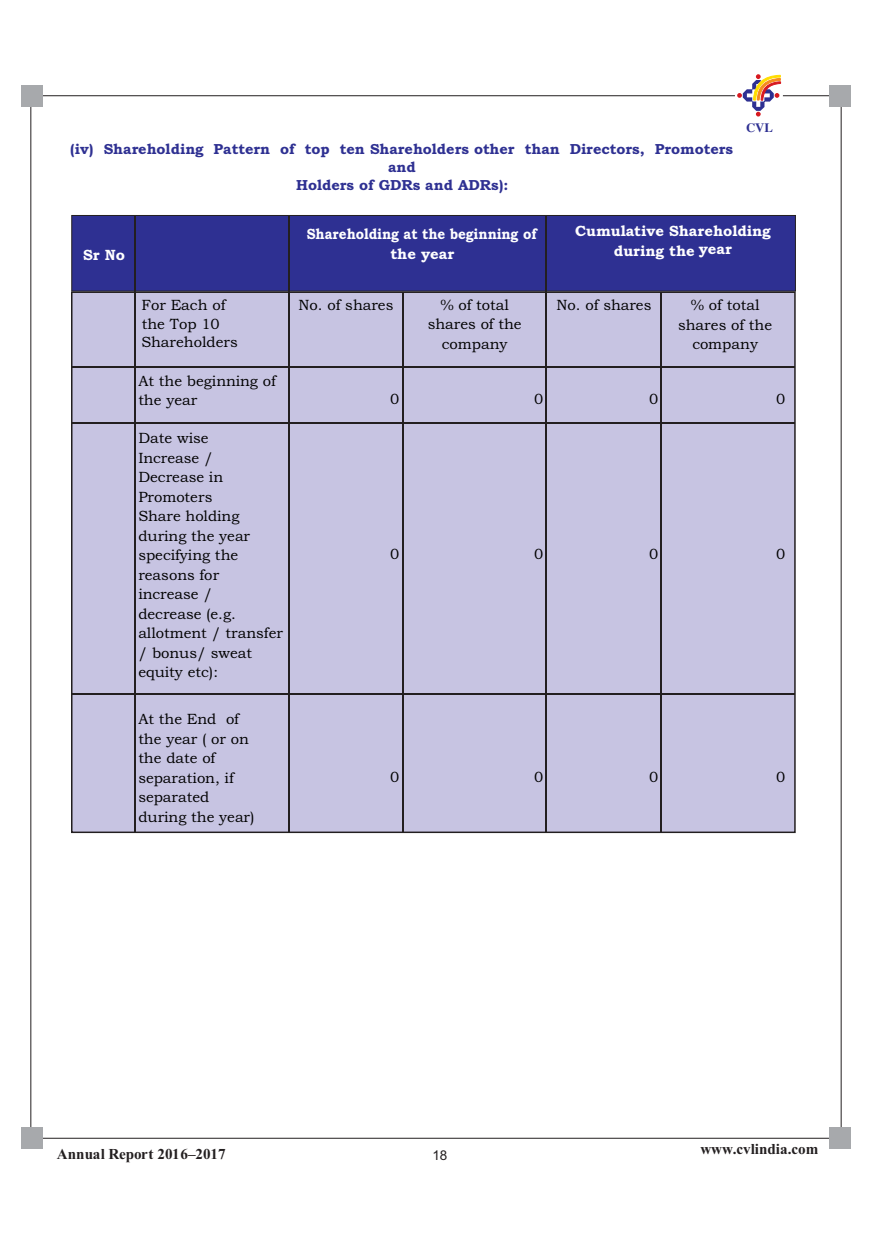
<style>
.page{position:relative;width:872px;height:1234px;background:#fff}
.page>*{position:absolute;margin:0;border:0;box-sizing:border-box;transform-origin:0 0}
.t1{font:700 15.15px "Times New Roman";color:#231f20}
.t2{font:14.85px/19.5px "Bookman Old Style";color:#000}
.t3{font:700 14.85px/19.5px "Bookman Old Style";color:#fff;text-align:center}
.t4{font:700 14.85px/19.5px "Bookman Old Style";color:#fff;text-align:center;scale:.91 1}
.t5{font:700 14.55px/18.1px "Bookman Old Style";color:#2e3092;text-align:center}
.t6{font:13.5px "Arial";color:#231f20}
.t7{font:700 12.75px "Times";color:#2e3092}
</style>
<div class="page">
<div style="left:71px;top:215px;width:724px;height:76px;background:#2e3092;border:1px solid #231f20"></div>
<div style="left:71px;top:291px;width:724px;height:541px;background:#c7c4e2;border:2px solid #231f20"></div>
<hr style="left:135px;top:216px;width:1px;height:616px;background:#231f20">
<hr style="left:289px;top:216px;width:1px;height:616px;background:#231f20">
<hr style="left:546px;top:216px;width:1px;height:616px;background:#231f20">
<hr style="left:402px;top:292px;width:1px;height:540px;background:#231f20">
<hr style="left:661px;top:292px;width:1px;height:540px;background:#231f20">
<hr style="left:72px;top:366px;width:723px;height:2px;background:#231f20">
<hr style="left:72px;top:422px;width:723px;height:1px;background:#231f20">
<hr style="left:72px;top:693px;width:723px;height:1px;background:#231f20">
<div style="left:21px;top:1127px;width:22px;height:21px;background:#a7a9ac"></div>
<div style="left:829px;top:1127px;width:21px;height:21px;background:#a7a9ac"></div>
<div style="left:21px;top:85px;width:22px;height:21px;background:#a7a9ac"></div>
<div style="left:829px;top:85px;width:21px;height:21px;background:#a7a9ac"></div>
<svg style="left:737px;top:74px;width:43px;height:42px"></svg>
<p class="t5" style="left:70px;top:141px;width:664px">(iv) Shareholding Pattern of top ten Shareholders other than Directors, Promoters and<br>Holders of GDRs and ADRs):</p>
<p class="t7" style="left:746px;top:122px;width:28px">CVL</p>
<p class="t3" style="left:83px;top:246px;width:43px">Sr No</p>
<p class="t4" style="left:307px;top:226px;width:254px">Shareholding at the beginning of the year</p>
<p class="t3" style="left:575px;top:223px;width:197px">Cumulative Shareholding during the year</p>
<p class="t2" style="left:141px;top:297px;width:98px;line-height:18.6px">For Each of the Top 10<br>Shareholders</p>
<p class="t2" style="left:298px;top:296px;width:96px">No. of shares</p>
<p class="t2" style="left:428px;top:296px;width:95px;text-align:center">% of total shares of the company</p>
<p class="t2" style="left:556px;top:296px;width:96px">No. of shares</p>
<p class="t2" style="left:678px;top:297px;width:95px;text-align:center">% of total shares of the company</p>
<p class="t2" style="left:138px;top:372px;width:139px">At the beginning of the year</p>
<p class="t2" style="left:390px;top:391px;width:11px">0</p>
<p class="t2" style="left:534px;top:391px;width:11px">0</p>
<p class="t2" style="left:649px;top:391px;width:11px">0</p>
<p class="t2" style="left:776px;top:391px;width:11px">0</p>
<p class="t2" style="left:138px;top:429px;width:146px">Date wise<br>Increase /<br>Decrease in<br>Promoters<br>Share holding during the year specifying the reasons for increase /<br>decrease (e.g. allotment / transfer / bonus/ sweat equity etc):</p>
<p class="t2" style="left:138px;top:710px;width:118px">At the End of the year ( or on the date of separation, if separated during the year)</p>
<p class="t2" style="left:390px;top:546px;width:11px">0</p>
<p class="t2" style="left:534px;top:546px;width:11px">0</p>
<p class="t2" style="left:649px;top:546px;width:11px">0</p>
<p class="t2" style="left:776px;top:546px;width:11px">0</p>
<p class="t2" style="left:390px;top:768px;width:11px">0</p>
<p class="t2" style="left:534px;top:768px;width:11px">0</p>
<p class="t2" style="left:649px;top:768px;width:11px">0</p>
<p class="t2" style="left:776px;top:768px;width:11px">0</p>
<p class="t1" style="left:57px;top:1148px;width:170px">Annual Report 2016–2017</p>
<p class="t6" style="left:432px;top:1149px;width:17px">18</p>
<p class="t1" style="left:700px;top:1142px;width:119px">www.cvlindia.com</p>
</div>
